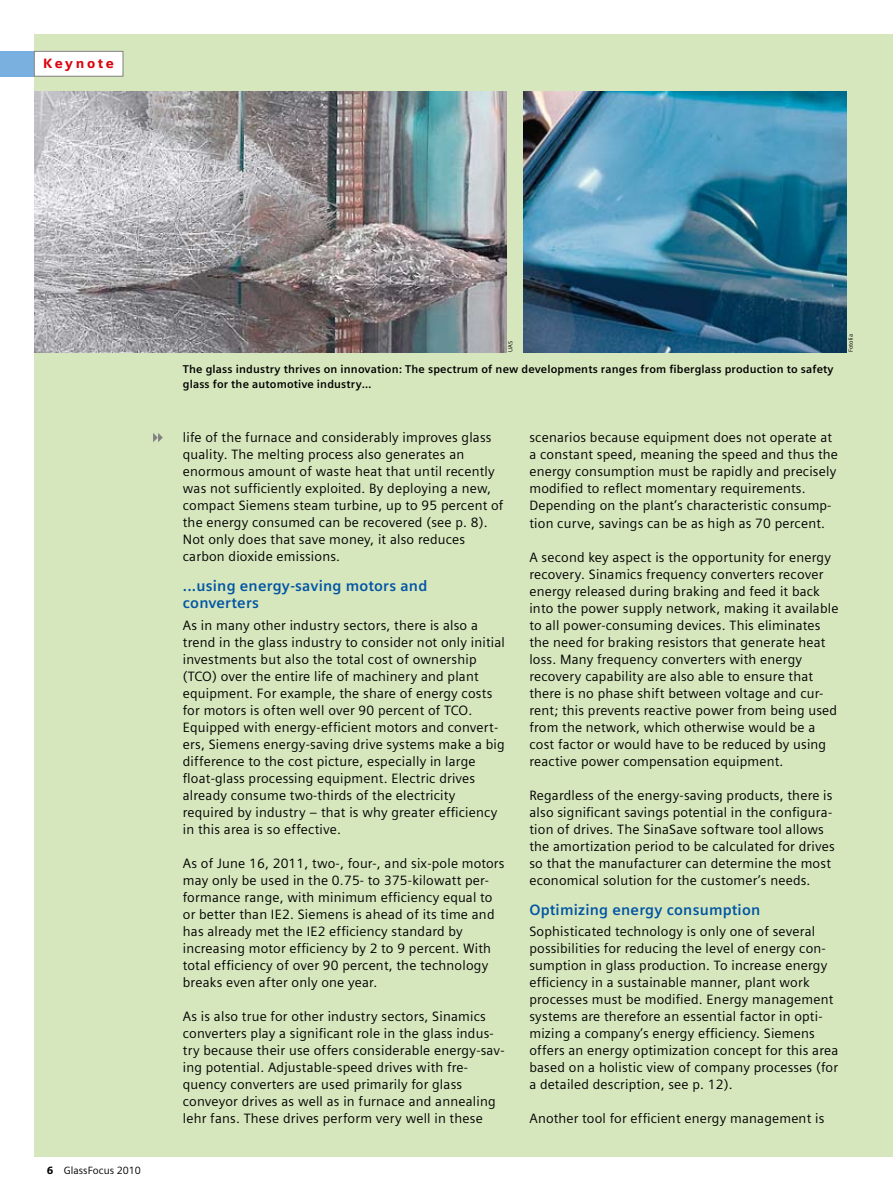
<style>
.page{position:relative;width:893px;height:1191px;background:#fff}
.page>*{position:absolute;margin:0;border:0;box-sizing:border-box;transform-origin:0 0}
.t1{font:700 15px/17px "Siemens Sans";letter-spacing:.015em;color:#0055a4}
.t2{font:13.5px/17px "Siemens Sans";letter-spacing:.015em;color:#000}
.t3{font:900 13.5px "Siemens Sans";letter-spacing:.195em;color:#da040f}
.t4{font:700 11.25px/15px "Siemens Sans";letter-spacing:.015em;color:#000}
.t5{font:10.5px "Siemens Sans";color:#000}
.t6{font:6px "Siemens Sans";letter-spacing:.01em;color:#000}
.s1{font-weight:900}
</style>
<div class="page">
<div style="left:0;top:51px;width:34px;height:26px;background:#7ab0e0"></div>
<div style="left:34px;top:34px;width:859px;height:1123px;background:#d6e6bd"></div>
<svg style="left:153px;top:433px;width:10px;height:9px"></svg>
<div style="left:34px;top:51px;width:89px;height:25px;background:#fff"></div>
<div style="left:34px;top:51px;width:89px;height:26px;border:1px solid #828181"></div>
<img style="left:34px;top:92px;width:472px;height:260px">
<img style="left:523px;top:92px;width:323px;height:260px">
<p class="t3" style="left:43px;top:56px;width:72px">Keynote</p>
<p class="t5" style="left:47px;top:1164px;width:96px"><span class="s1">6</span> GlassFocus 2010</p>
<p class="t6" style="left:507px;top:352px;width:12px;rotate:-90deg">UAS</p>
<p class="t6" style="left:847px;top:352px;width:20px;rotate:-90deg">Fotolia</p>
<p class="t4" style="left:183px;top:361px;width:652px">The glass industry thrives on innovation: The spectrum of new developments ranges from fiberglass production to safety glass for the automotive industry…</p>
<p class="t2" style="left:183px;top:429px;width:322px">life of the furnace and considerably improves glass quality. The melting process also generates an enormous amount of waste heat that until recently was not sufficiently exploited. By deploying a new, compact Siemens steam turbine, up to 95 percent of the energy consumed can be recovered (see p. 8).<br>Not only does that save money, it also reduces carbon dioxide emissions.</p>
<p class="t1" style="left:183px;top:577px;width:246px">...using energy-saving motors and converters</p>
<p class="t2" style="left:183px;top:616px;width:324px">As in many other industry sectors, there is also a trend in the glass industry to consider not only initial investments but also the total cost of ownership (TCO) over the entire life of machinery and plant equipment. For example, the share of energy costs for motors is often well over 90 percent of TCO.<br>Equipped with energy-efficient motors and convert&shy;ers, Siemens energy-saving drive systems make a big difference to the cost picture, especially in large float-glass processing equipment. Electric drives already consume two-thirds of the electricity required by industry – that is why greater efficiency in this area is so effective.</p>
<p class="t2" style="left:183px;top:854px;width:323px">As of June 16, 2011, two-, four-, and six-pole motors may only be used in the 0.75- to 375-kilowatt per&shy;formance range, with minimum efficiency equal to or better than IE2. Siemens is ahead of its time and has already met the IE2 efficiency standard by increasing motor efficiency by 2 to 9 percent. With total efficiency of over 90 percent, the technology breaks even after only one year.</p>
<p class="t2" style="left:183px;top:1007px;width:323px">As is also true for other industry sectors, Sinamics converters play a significant role in the glass indus&shy;try because their use offers considerable energy-sav&shy;ing potential. Adjustable-speed drives with fre&shy;quency converters are used primarily for glass conveyor drives as well as in furnace and annealing lehr fans. These drives perform very well in these</p>
<p class="t2" style="left:529px;top:429px;width:310px">scenarios because equipment does not operate at a constant speed, meaning the speed and thus the energy consumption must be rapidly and precisely modified to reflect momentary requirements.<br>Depending on the plant’s characteristic consump&shy;tion curve, savings can be as high as 70 percent.</p>
<p class="t2" style="left:529px;top:548px;width:311px">A second key aspect is the opportunity for energy recovery. Sinamics frequency converters recover energy released during braking and feed it back into the power supply network, making it available to all power-consuming devices. This eliminates the need for braking resistors that generate heat loss. Many frequency converters with energy recovery capability are also able to ensure that there is no phase shift between voltage and cur&shy;rent; this prevents reactive power from being used from the network, which otherwise would be a cost factor or would have to be reduced by using reactive power compensation equipment.</p>
<p class="t2" style="left:529px;top:786px;width:307px">Regardless of the energy-saving products, there is also significant savings potential in the configura&shy;tion of drives. The SinaSave software tool allows the amortization period to be calculated for drives so that the manufacturer can determine the most economical solution for the customer’s needs.</p>
<p class="t1" style="left:529px;top:901px;width:232px">Optimizing energy consumption</p>
<p class="t2" style="left:529px;top:922px;width:310px">Sophisticated technology is only one of several possibilities for reducing the level of energy con&shy;sumption in glass production. To increase energy efficiency in a sustainable manner, plant work processes must be modified. Energy management systems are therefore an essential factor in opti&shy;mizing a company’s energy efficiency. Siemens offers an energy optimization concept for this area based on a holistic view of company processes (for a detailed description, see p. 12).</p>
<p class="t2" style="left:529px;top:1109px;width:296px">Another tool for efficient energy management is</p>
</div>
